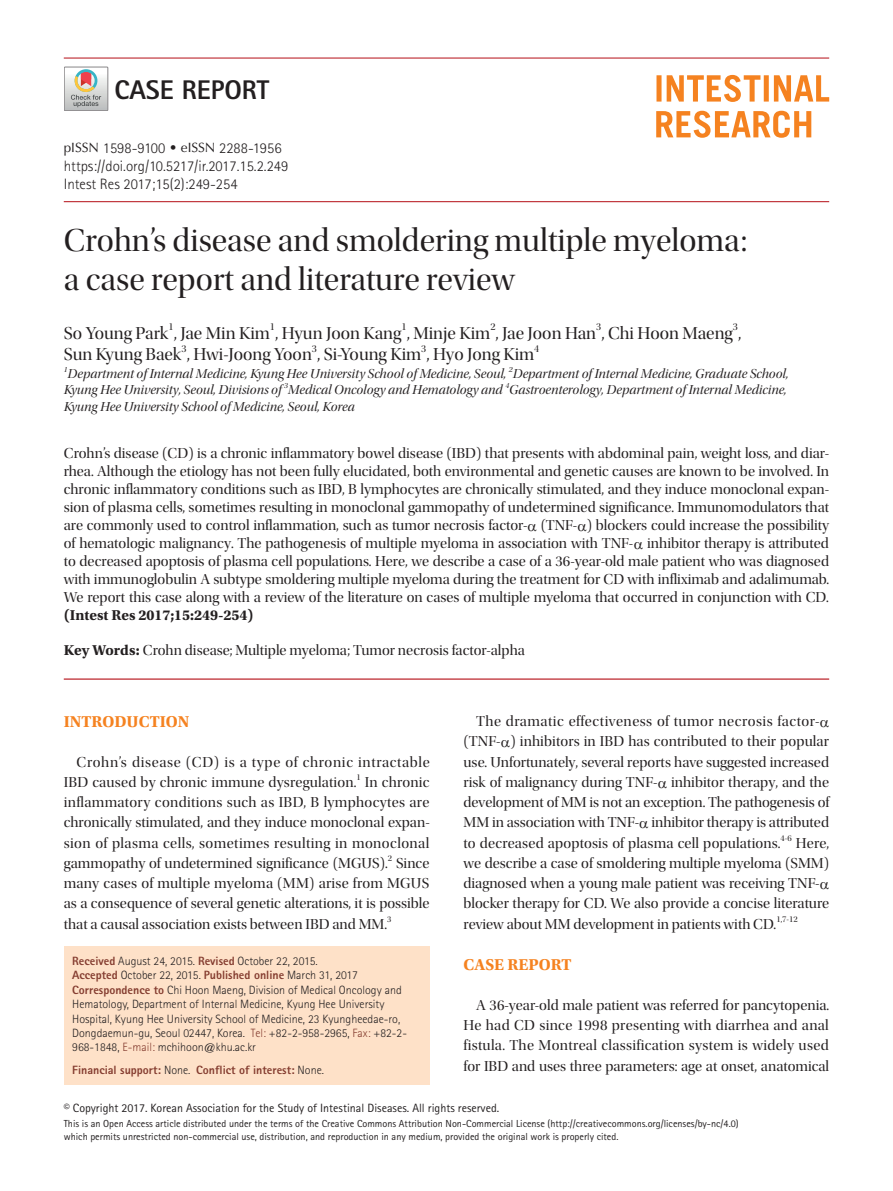
<style>
.page{position:relative;width:893px;height:1191px;background:#fff}
.page>*{position:absolute;margin:0;border:0;box-sizing:border-box;transform-origin:0 0}
.t1{font:33px/39.6px "Utopia Std Disp";color:#231f20}
.t2{font:800 27px "Rotis Sans Serif Std";color:#231f20}
.t3{font:18px "Utopia Std Disp";color:#231f20}
.t4{font:700 16.5px "Utopia Std";color:#f58220}
.t5{font:15px/20.2px "Utopia Std Disp";color:#231f20;text-align:justify}
.t6{font:300 15px/18px "Rotis Sans Serif Std";color:#231f20}
.t7{font:15px/20.2px "Utopia Std Disp";letter-spacing:.025em;color:#231f20}
.t8{font:700 15px "Utopia Std";color:#231f20}
.t9{font:13.5px "Utopia Std Disp It";color:#231f20}
.t10{font:300 12px/14.4px "Rotis Sans Serif Std";color:#231f20}
.t11{font:12px "Rotis Sans Serif Std";color:#231f20}
.t12{font:800 12px "Rotis Sans Serif Std";color:#843c2f}
.t13{font:10.5px "Utopia Std Disp";color:#231f20}
.t14{font:10.2px/12.3px "Rotis Sans Serif Std";color:#231f20}
.t15{font:8.7px "Utopia Std Disp";color:#231f20}
.t16{font:7.8px "Utopia Std Disp It";color:#231f20}
.s1{font-family:"Optima LT Std";font-weight:400;font-size:13.5px}
.s2{font-family:"Utopia Std";font-weight:700}
.s3{font-weight:800;color:#843c2f}
.s4{color:#843c2f}
.s5{font-weight:300;color:#231f20}
</style>
<div class="page">
<hr style="left:64px;top:58px;width:765px;height:1px;background:#b50e16">
<hr style="left:64px;top:201px;width:765px;height:1px;background:#b50e16">
<svg style="left:656px;top:111px;width:155px;height:27px"></svg>
<svg style="left:656px;top:75px;width:173px;height:27px"></svg>
<svg style="left:64px;top:67px;width:44px;height:44px"></svg>
<hr style="left:64px;top:678px;width:765px;height:1px;background:#b50e16">
<div style="left:64px;top:946px;width:365px;height:138px;background:#fee1c8"></div>
<h2 class="t2" style="left:114px;top:73px;width:157px">CASE REPORT</h2>
<p class="t6" style="left:64px;top:139px;width:226px"><span class="s1">pISSN</span> 1598-9100 <span class="s1">• eISSN</span> 2288-1956 https://doi.org/10.5217/ir.2017.15.2.249<br>Intest Res 2017;15(2):249-254</p>
<h1 class="t1" style="left:64px;top:221px;width:685px">Crohn’s disease and smoldering multiple myeloma: a case report and literature review</h1>
<p class="t3" style="left:64px;top:323px;width:679px">So Young Park , Jae Min Kim , Hyun Joon Kang , Minje Kim , Jae Joon Han , Chi Hoon Maeng ,</p>
<p class="t13" style="left:169px;top:321px;width:7px">1</p>
<p class="t13" style="left:270px;top:321px;width:7px">1</p>
<p class="t13" style="left:401px;top:321px;width:7px">1</p>
<p class="t13" style="left:490px;top:321px;width:7px">2</p>
<p class="t13" style="left:596px;top:321px;width:7px">3</p>
<p class="t13" style="left:733px;top:321px;width:7px">3</p>
<p class="t3" style="left:64px;top:345px;width:472px">Sun Kyung Baek , Hwi-Joong Yoon , Si-Young Kim , Hyo Jong Kim</p>
<p class="t13" style="left:182px;top:343px;width:7px">3</p>
<p class="t13" style="left:312px;top:343px;width:7px">3</p>
<p class="t13" style="left:421px;top:343px;width:7px">3</p>
<p class="t13" style="left:534px;top:343px;width:7px">4</p>
<p class="t16" style="left:64px;top:365px;width:5px">1</p>
<p class="t9" style="left:68px;top:367px;width:440px">Department of Internal Medicine, Kyung Hee University School of Medicine, Seoul,</p>
<p class="t16" style="left:509px;top:365px;width:5px">2</p>
<p class="t9" style="left:513px;top:367px;width:277px">Department of Internal Medicine, Graduate School,</p>
<p class="t9" style="left:64px;top:383px;width:219px">Kyung Hee University, Seoul, Divisions of</p>
<p class="t16" style="left:284px;top:381px;width:5px">3</p>
<p class="t9" style="left:288px;top:383px;width:216px">Medical Oncology and Hematology and</p>
<p class="t16" style="left:505px;top:381px;width:5px">4</p>
<p class="t9" style="left:509px;top:383px;width:279px">Gastroenterology, Department of Internal Medicine,</p>
<p class="t9" style="left:64px;top:399px;width:293px">Kyung Hee University School of Medicine, Seoul, Korea</p>
<p class="t5" style="left:64px;top:444px;width:767px;line-height:18px">Crohn’s disease (CD) is a chronic inflammatory bowel disease (IBD) that presents with abdominal pain, weight loss, and diar&shy;rhea. Although the etiology has not been fully elucidated, both environmental and genetic causes are known to be involved. In chronic inflammatory conditions such as IBD, B lymphocytes are chronically stimulated, and they induce monoclonal expan&shy;sion of plasma cells, sometimes resulting in monoclonal gammopathy of undetermined significance. Immunomodulators that are commonly used to control inflammation, such as tumor necrosis factor- (TNF- ) blockers could increase the possibility of hematologic malignancy. The pathogenesis of multiple myeloma in association with TNF- inhibitor therapy is attributed to decreased apoptosis of plasma cell populations. Here, we describe a case of a 36-year-old male patient who was diagnosed with immunoglobulin A subtype smoldering multiple myeloma during the treatment for CD with infliximab and adalimumab.<br>We report this case along with a review of the literature on cases of multiple myeloma that occurred in conjunction with CD.</p>
<p class="t8" style="left:64px;top:606px;width:191px">(Intest Res 2017;15:249-254)</p>
<p class="t5" style="left:64px;top:640px;width:463px"><span class="s2">Key Words:</span> Crohn disease; Multiple myeloma; Tumor necrosis factor-alpha</p>
<p class="t4" style="left:64px;top:712px;width:127px">INTRODUCTION</p>
<p class="t7" style="left:64px;top:752px;width:367px;text-indent:13px">Crohn’s disease (CD) is a type of chronic intractable<br>IBD caused by chronic immune dysregulation.</p>
<p class="t15" style="left:357px;top:772px;width:6px">1</p>
<p class="t5" style="left:64px;top:772px;width:367px;text-indent:301px">In chronic inflammatory conditions such as IBD, B lymphocytes are chronically stimulated, and they induce monoclonal expan&shy;sion of plasma cells, sometimes resulting in monoclonal gammopathy of undetermined significance (MGUS).</p>
<p class="t15" style="left:388px;top:853px;width:6px">2</p>
<p class="t5" style="left:64px;top:853px;width:367px;text-indent:332px">Since many cases of multiple myeloma (MM) arise from MGUS as a consequence of several genetic alterations, it is possible that a causal association exists between IBD and MM.</p>
<p class="t15" style="left:387px;top:914px;width:6px">3</p>
<p class="t10" style="left:72px;top:953px;width:336px"><span class="s3">Received</span> August 24, 2015. <span class="s3">Revised</span> October 22, 2015.<br><span class="s3">Accepted</span> October 22, 2015. <span class="s3">Published online</span> March 31, 2017<br><span class="s3">Correspondence to</span> Chi Hoon Maeng, Division of Medical Oncology and Hematology, Department of Internal Medicine, Kyung Hee University Hospital, Kyung Hee University School of Medicine, 23 Kyungheedae-ro, Dongdaemun-gu, Seoul 02447, Korea. <span class="s4">Tel:</span> +82-2-958-2965, <span class="s4">Fax:</span> +82-2- 968-1848, <span class="s4">E-mail:</span> mchihoon@khu.ac.kr</p>
<p class="t12" style="left:72px;top:1062px;width:253px">Financial support: <span class="s5">None.</span> Conflict of interest: <span class="s5">None.</span></p>
<p class="t5" style="left:463px;top:711px;width:367px;text-align:left;text-indent:13px">The dramatic effectiveness of tumor necrosis factor-(TNF- ) inhibitors in IBD has contributed to their popular use. Unfortunately, several reports have suggested increased risk of malignancy during TNF- inhibitor therapy, and the development of MM is not an exception. The pathogenesis of MM in association with TNF- inhibitor therapy is attributed to decreased apoptosis of plasma cell populations.</p>
<p class="t15" style="left:780px;top:833px;width:13px">4-6</p>
<p class="t5" style="left:463px;top:833px;width:367px;text-align:left;text-indent:332px">Here, we describe a case of smoldering multiple myeloma (SMM) diagnosed when a young male patient was receiving TNF&shy;blocker therapy for CD. We also provide a concise literature review about MM development in patients with CD.</p>
<p class="t15" style="left:776px;top:914px;width:23px">1,7-12</p>
<p class="t4" style="left:463px;top:955px;width:110px">CASE REPORT</p>
<p class="t5" style="left:463px;top:995px;width:367px;text-indent:13px">A 36-year-old male patient was referred for pancytopenia.<br>He had CD since 1998 presenting with diarrhea and anal fistula. The Montreal classification system is widely used for IBD and uses three parameters: age at onset, anatomical</p>
<p class="t11" style="left:64px;top:1101px;width:437px">© Copyright 2017. Korean Association for the Study of Intestinal Diseases. All rights reserved.</p>
<p class="t14" style="left:64px;top:1117px;width:676px">This is an Open Access article distributed under the terms of the Creative Commons Attribution Non-Commercial License (http://creativecommons.org/licenses/by-nc/4.0) which permits unrestricted non-commercial use, distribution, and reproduction in any medium, provided the original work is properly cited.</p>
</div>
